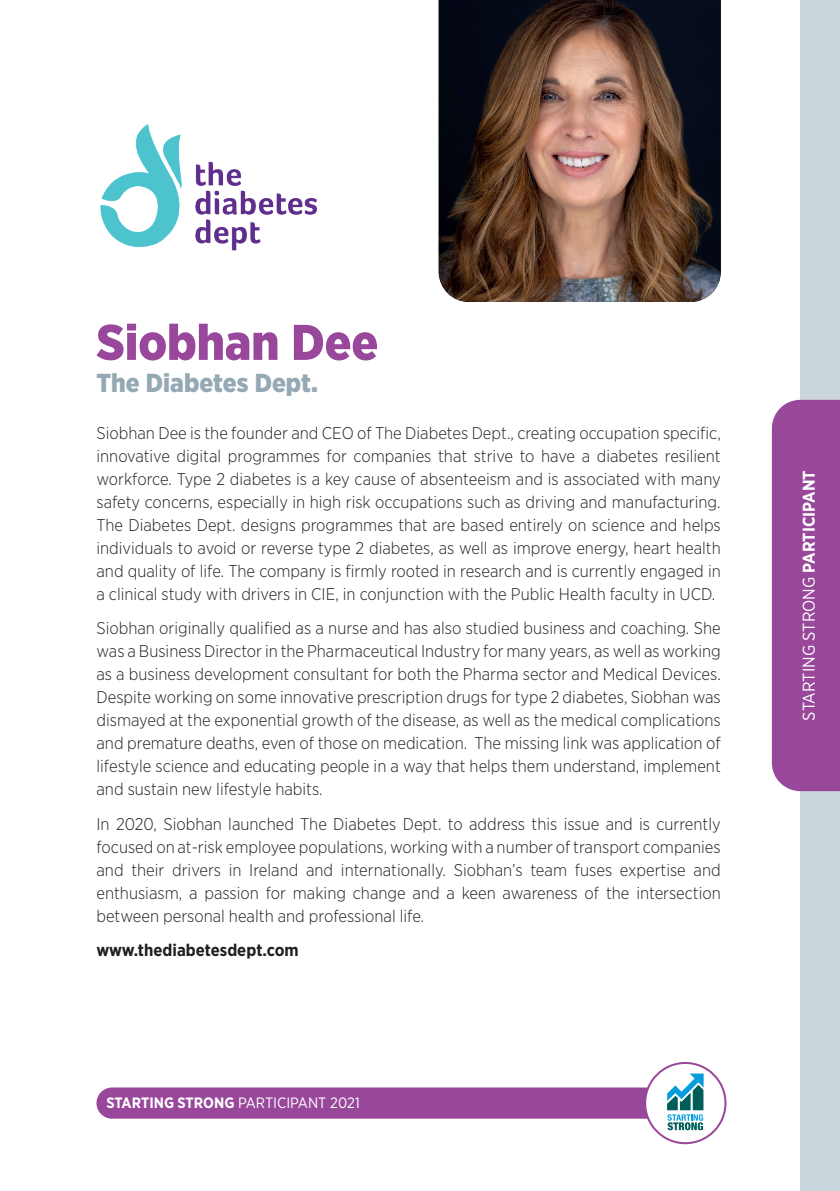
<style>
.page{position:relative;width:840px;height:1191px;background:#fff}
.page>*{position:absolute;margin:0;border:0;box-sizing:border-box;transform-origin:0 0}
.t1{font:900 50px "Gotham Narrow";color:#98479b}
.t2{font:900 26px "Gotham Narrow";color:#95a9b4}
.t3{font:300 17px/23px "Gotham Narrow";color:#231f20;text-align:justify}
.t4{font:17px "Gotham Narrow";color:#fff}
.t5{font:700 17px "Gotham Narrow";color:#231f20}
.t6{font:15px "Gotham Narrow";color:#fff}
.s1{font-weight:700}
</style>
<div class="page">
<div style="left:799px;top:0;width:40px;height:1191px;background:#cbd5dc"></div>
<div style="left:96px;top:1087px;width:600px;height:31px;background:#98479b;border-radius:16px"></div>
<div style="left:644px;top:1063px;width:81px;height:80px;background:#fff;border-radius:50%"></div>
<div style="left:643px;top:1062px;width:83px;height:82px;border:2px solid #98479b;border-radius:50%"></div>
<svg style="left:667px;top:1073px;width:36px;height:57px"></svg>
<div style="left:771px;top:400px;width:68px;height:391px;background:#98479b"></div>
<img style="left:438px;top:0;width:282px;height:302px">
<img style="left:100px;top:124px;width:217px;height:127px">
<h1 class="t1" style="left:96px;top:309px;width:283px">Siobhan Dee</h1>
<h2 class="t2" style="left:96px;top:365px;width:223px">The Diabetes Dept.</h2>
<p class="t3" style="left:96px;top:421px;width:625px">Siobhan Dee is the founder and CEO of The Diabetes Dept., creating occupation specific, innovative digital programmes for companies that strive to have a diabetes resilient workforce. Type 2 diabetes is a key cause of absenteeism and is associated with many safety concerns, especially in high risk occupations such as driving and manufacturing.<br>The Diabetes Dept. designs programmes that are based entirely on science and helps individuals to avoid or reverse type 2 diabetes, as well as improve energy, heart health and quality of life. The company is firmly rooted in research and is currently engaged in a clinical study with drivers in CIE, in conjunction with the Public Health faculty in UCD.</p>
<p class="t3" style="left:96px;top:616px;width:625px">Siobhan originally qualified as a nurse and has also studied business and coaching. She was a Business Director in the Pharmaceutical Industry for many years, as well as working as a business development consultant for both the Pharma sector and Medical Devices.<br>Despite working on some innovative prescription drugs for type 2 diabetes, Siobhan was dismayed at the exponential growth of the disease, as well as the medical complications and premature deaths, even of those on medication. The missing link was application of lifestyle science and educating people in a way that helps them understand, implement and sustain new lifestyle habits.</p>
<p class="t3" style="left:96px;top:812px;width:625px">In 2020, Siobhan launched The Diabetes Dept. to address this issue and is currently focused on at-risk employee populations, working with a number of transport companies and their drivers in Ireland and internationally. Siobhan’s team fuses expertise and enthusiasm, a passion for making change and a keen awareness of the intersection between personal health and professional life.</p>
<p class="t5" style="left:96px;top:939px;width:204px">www.thediabetesdept.com</p>
<p class="t6" style="left:106px;top:1093px;width:255px"><span class="s1">STARTING STRONG</span> PARTICIPANT 2021</p>
<p class="t4" style="left:797px;top:720px;width:252px;rotate:-90deg">STARTING STRONG <span class="s1">PARTICIPANT</span></p>
</div>
